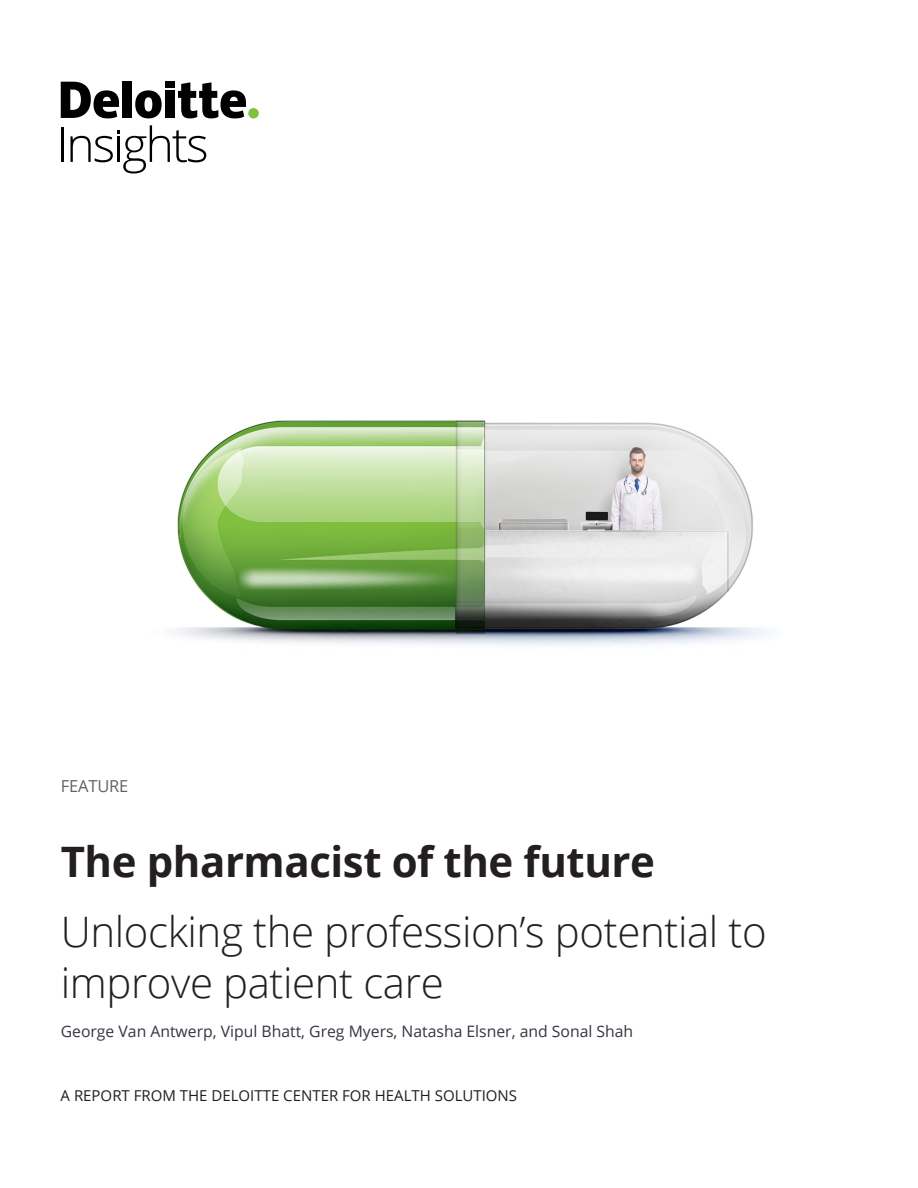
<style>
.page{position:relative;width:918px;height:1188px;background:#fff}
.page>*{position:absolute;margin:0;border:0;box-sizing:border-box;transform-origin:0 0}
.t1{font:300 42px/50.4px "Open Sans";letter-spacing:-.01em;color:#231f20}
.t2{font:700 42px "Open Sans";letter-spacing:-.01em;color:#231f20}
.t3{font:16.5px "Open Sans";letter-spacing:-.01em;color:#5f6369}
.t4{font:15.75px "Open Sans";color:#323640}
.t5{font:15px "Open Sans";color:#231f20}
</style>
<div class="page">
<img style="left:177px;top:420px;width:590px;height:227px">
<div style="left:248px;top:108px;width:11px;height:11px;background:#7fc241;border-radius:50%"></div>
<div style="left:123px;top:82px;width:9px;height:36px;background:#000003"></div>
<svg style="left:135px;top:90px;width:27px;height:28px"></svg>
<div style="left:165px;top:91px;width:9px;height:27px;background:#000003"></div>
<div style="left:165px;top:82px;width:9px;height:6px;background:#000003"></div>
<svg style="left:178px;top:82px;width:68px;height:36px"></svg>
<svg style="left:61px;top:82px;width:58px;height:36px"></svg>
<hr style="left:61px;top:128px;width:2px;height:34px;background:#000003">
<svg style="left:70px;top:125px;width:136px;height:48px"></svg>
<p class="t3" style="left:61px;top:775px;width:69px">FEATURE</p>
<h1 class="t2" style="left:61px;top:832px;width:596px">The pharmacist of the future</h1>
<h1 class="t1" style="left:61px;top:906px;width:708px">Unlocking the profession’s potential to improve patient care</h1>
<p class="t4" style="left:61px;top:1020px;width:574px">George Van Antwerp, Vipul Bhatt, Greg Myers, Natasha Elsner, and Sonal Shah</p>
<p class="t5" style="left:61px;top:1085px;width:458px">A REPORT FROM THE DELOITTE CENTER FOR HEALTH SOLUTIONS</p>
</div>
